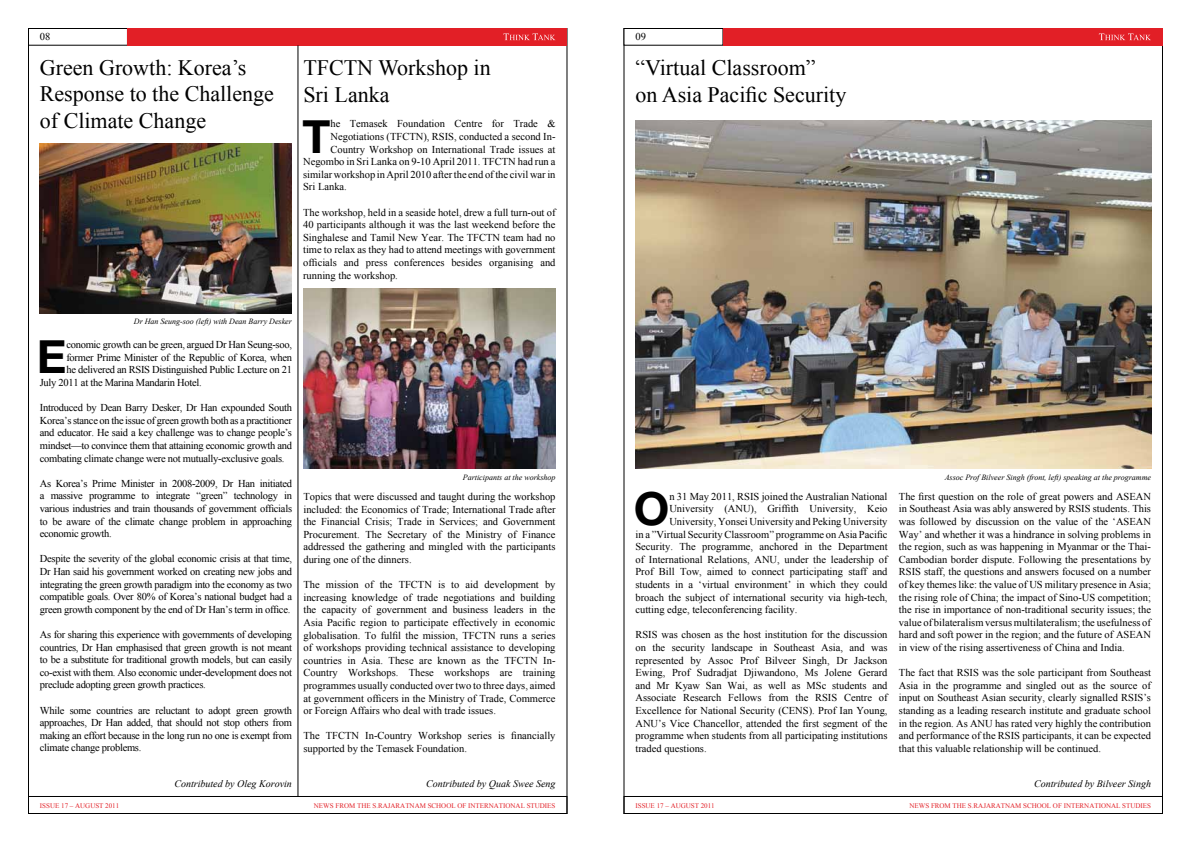
<style>
.page{position:relative;width:1191px;height:842px;background:#fff}
.page>*{position:absolute;margin:0;border:0;box-sizing:border-box;transform-origin:0 0}
.t1{font:700 45.8px "Helvetica Neue";color:#000}
.t2{font:22px/26.4px "Times New Roman";color:#000}
.t3{font:10.5px/12.6px "Times New Roman";color:#000;text-align:justify}
.t4{font:10.5px "Times New Roman";letter-spacing:-.025em;color:#000}
.t5{font:italic 10px "Times New Roman";color:#000}
.t6{font:italic 8px "Times New Roman";color:#000}
.t7{font:7px "Times New Roman";color:#e21f26}
</style>
<div class="page">
<div style="left:28px;top:796px;width:539px;height:18px;border:1px solid #000"></div>
<div style="left:28px;top:28px;width:100px;height:17px;border:1px solid #000"></div>
<div style="left:128px;top:28px;width:439px;height:17px;background:#e21f26"></div>
<div style="left:624px;top:28px;width:99px;height:17px;border:1px solid #000"></div>
<div style="left:723px;top:28px;width:439px;height:17px;background:#e21f26"></div>
<div style="left:624px;top:796px;width:538px;height:18px;border:1px solid #000"></div>
<svg style="left:503px;top:33px;width:52px;height:7px"></svg>
<svg style="left:1098px;top:33px;width:53px;height:7px"></svg>
<img style="left:40px;top:144px;width:252px;height:169px">
<img style="left:635px;top:120px;width:516px;height:348px">
<hr style="left:298px;top:45px;width:1px;height:751px;background:#000">
<img style="left:303px;top:288px;width:252px;height:180px">
<p class="t3" style="left:40px;top:31px;width:12px">08</p>
<p class="t3" style="left:635px;top:31px;width:12px">09</p>
<h2 class="t2" style="left:40px;top:54px;width:236px">Green Growth: Korea’s<br>Response to the Challenge of Climate Change</h2>
<h2 class="t2" style="left:303px;top:54px;width:189px">TFCTN Workshop in<br>Sri Lanka</h2>
<h1 class="t1" style="left:302px;top:108px;width:29px">T</h1>
<p class="t3" style="left:330px;top:117px;width:226px">he Temasek Foundation Centre for Trade &amp;</p>
<p class="t3" style="left:330px;top:130px;width:226px">Negotiations (TFCTN), RSIS, conducted a second In-</p>
<p class="t3" style="left:330px;top:143px;width:226px">Country Workshop on International Trade issues at</p>
<p class="t3" style="left:303px;top:155px;width:254px">Negombo in Sri Lanka on 9-10 April 2011. TFCTN had run a</p>
<p class="t3" style="left:303px;top:168px;width:254px">similar workshop in April 2010 after the end of the civil war in</p>
<p class="t3" style="left:303px;top:180px;width:45px">Sri Lanka.</p>
<p class="t3" style="left:303px;top:206px;width:254px">The workshop, held in a seaside hotel, drew a full turn-out of 40 participants although it was the last weekend before the Singhalese and Tamil New Year. The TFCTN team had no time to relax as they had to attend meetings with government officials and press conferences besides organising and running the workshop.</p>
<p class="t6" style="left:134px;top:316px;width:159px">Dr Han Seung-soo (left) with Dean Barry Desker</p>
<h1 class="t1" style="left:37px;top:329px;width:31px">E</h1>
<p class="t4" style="left:66px;top:338px;width:227px">conomic growth can be green, argued Dr Han Seung-soo,</p>
<p class="t4" style="left:66px;top:350px;width:227px">former Prime Minister of the Republic of Korea, when</p>
<p class="t4" style="left:66px;top:363px;width:227px">he delivered an RSIS Distinguished Public Lecture on 21</p>
<p class="t4" style="left:40px;top:375px;width:163px">July 2011 at the Marina Mandarin Hotel.</p>
<p class="t3" style="left:40px;top:401px;width:254px">Introduced by Dean Barry Desker, Dr Han expounded South Korea’s stance on the issue of green growth both as a practitioner and educator. He said a key challenge was to change people’s mindset—to convince them that attaining economic growth and combating climate change were not mutually-exclusive goals.</p>
<p class="t3" style="left:40px;top:477px;width:254px">As Korea’s Prime Minister in 2008-2009, Dr Han initiated a massive programme to integrate “green” technology in various industries and train thousands of government officials to be aware of the climate change problem in approaching economic growth.</p>
<p class="t3" style="left:40px;top:552px;width:254px">Despite the severity of the global economic crisis at that time, Dr Han said his government worked on creating new jobs and integrating the green growth paradigm into the economy as two compatible goals. Over 80% of Korea’s national budget had a green growth component by the end of Dr Han’s term in office.</p>
<p class="t3" style="left:40px;top:628px;width:254px">As for sharing this experience with governments of developing countries, Dr Han emphasised that green growth is not meant to be a substitute for traditional growth models, but can easily co-exist with them. Also economic under-development does not preclude adopting green growth practices.</p>
<p class="t3" style="left:40px;top:704px;width:254px">While some countries are reluctant to adopt green growth approaches, Dr Han added, that should not stop others from making an effort because in the long run no one is exempt from climate change problems.</p>
<p class="t5" style="left:174px;top:777px;width:119px">Contributed by Oleg Korovin</p>
<p class="t6" style="left:463px;top:472px;width:94px">Participants at the workshop</p>
<p class="t3" style="left:303px;top:490px;width:254px">Topics that were discussed and taught during the workshop included: the Economics of Trade; International Trade after the Financial Crisis; Trade in Services; and Government Procurement. The Secretary of the Ministry of Finance addressed the gathering and mingled with the participants during one of the dinners.</p>
<p class="t3" style="left:303px;top:578px;width:254px">The mission of the TFCTN is to aid development by increasing knowledge of trade negotiations and building the capacity of government and business leaders in the Asia Pacific region to participate effectively in economic globalisation. To fulfil the mission, TFCTN runs a series of workshops providing technical assistance to developing countries in Asia. These are known as the TFCTN In-Country Workshops. These workshops are training programmes usually conducted over two to three days, aimed at government officers in the Ministry of Trade, Commerce or Foreign Affairs who deal with trade issues.</p>
<p class="t3" style="left:303px;top:729px;width:254px">The TFCTN In-Country Workshop series is financially supported by the Temasek Foundation.</p>
<p class="t5" style="left:426px;top:777px;width:131px">Contributed by Quak Swee Seng</p>
<h2 class="t2" style="left:635px;top:54px;width:212px">“Virtual Classroom”<br>on Asia Pacific Security</h2>
<h1 class="t1" style="left:634px;top:480px;width:37px">O</h1>
<p class="t3" style="left:669px;top:490px;width:220px">n 31 May 2011, RSIS joined the Australian National</p>
<p class="t3" style="left:669px;top:502px;width:220px">University (ANU), Griffith University, Keio</p>
<p class="t3" style="left:669px;top:515px;width:220px">University, Yonsei University and Peking University</p>
<p class="t3" style="left:635px;top:528px;width:253px">in a ”Virtual Security Classroom” programme on Asia Pacific</p>
<p class="t3" style="left:635px;top:540px;width:254px">Security. The programme, anchored in the Department</p>
<p class="t3" style="left:635px;top:553px;width:253px">of International Relations, ANU, under the leadership of</p>
<p class="t3" style="left:635px;top:565px;width:253px">Prof Bill Tow, aimed to connect participating staff and</p>
<p class="t3" style="left:635px;top:578px;width:253px">students in a ‘virtual environment’ in which they could</p>
<p class="t3" style="left:635px;top:591px;width:253px">broach the subject of international security via high-tech,</p>
<p class="t3" style="left:635px;top:603px;width:163px">cutting edge, teleconferencing facility.</p>
<p class="t3" style="left:635px;top:628px;width:254px">RSIS was chosen as the host institution for the discussion on the security landscape in Southeast Asia, and was represented by Assoc Prof Bilveer Singh, Dr Jackson Ewing, Prof Sudradjat Djiwandono, Ms Jolene Gerard and Mr Kyaw San Wai, as well as MSc students and Associate Research Fellows from the RSIS Centre of Excellence for National Security (CENS). Prof Ian Young, ANU’s Vice Chancellor, attended the first segment of the programme when students from all participating institutions traded questions.</p>
<p class="t6" style="left:944px;top:472px;width:208px">Assoc Prof Bilveer Singh (front, left) speaking at the programme</p>
<p class="t3" style="left:899px;top:490px;width:254px">The first question on the role of great powers and ASEAN in Southeast Asia was ably answered by RSIS students. This was followed by discussion on the value of the ‘ASEAN Way’ and whether it was a hindrance in solving problems in the region, such as was happening in Myanmar or the Thai-Cambodian border dispute. Following the presentations by RSIS staff, the questions and answers focused on a number of key themes like: the value of US military presence in Asia; the rising role of China; the impact of Sino-US competition; the rise in importance of non-traditional security issues; the value of bilateralism versus multilateralism; the usefulness of hard and soft power in the region; and the future of ASEAN in view of the rising assertiveness of China and India.</p>
<p class="t3" style="left:899px;top:666px;width:254px">The fact that RSIS was the sole participant from Southeast Asia in the programme and singled out as the source of input on Southeast Asian security, clearly signalled RSIS’s standing as a leading research institute and graduate school in the region. As ANU has rated very highly the contribution and performance of the RSIS participants, it can be expected that this valuable relationship will be continued.</p>
<p class="t5" style="left:1034px;top:777px;width:118px">Contributed by Bilveer Singh</p>
<p class="t7" style="left:314px;top:800px;width:243px">NEWS FROM THE S.RAJARATNAM SCHOOL OF INTERNATIONAL STUDIES</p>
<p class="t7" style="left:909px;top:800px;width:243px">NEWS FROM THE S.RAJARATNAM SCHOOL OF INTERNATIONAL STUDIES</p>
<p class="t7" style="left:40px;top:800px;width:81px">ISSUE 17 – AUGUST 2011</p>
<p class="t7" style="left:635px;top:800px;width:81px">ISSUE 17 – AUGUST 2011</p>
</div>
